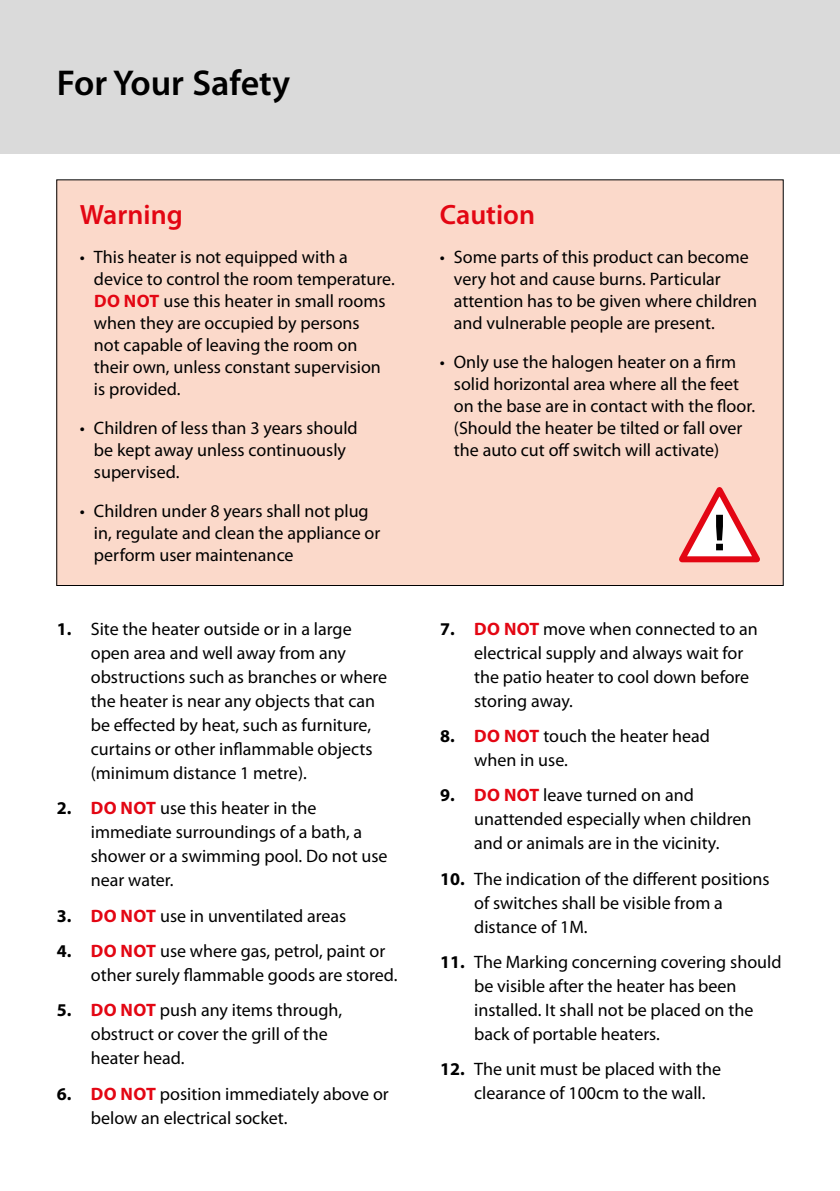
<style>
.page{position:relative;width:840px;height:1191px;background:#fff}
.page>*{position:absolute;margin:0;border:0;box-sizing:border-box;transform-origin:0 0}
.t1{font:600 36px "Myriad Pro";color:#000}
.t2{font:600 28px "Myriad Pro";color:#e30613}
.t3{font:18px/24px "Myriad Pro";color:#000}
.s1{font-weight:700;color:#e30613}
.s2{font-weight:700}
</style>
<div class="page">
<div style="left:0;top:0;width:839px;height:153px;background:#dadada"></div>
<div style="left:57px;top:180px;width:725px;height:405px;background:#fbd9ca"></div>
<svg style="left:679px;top:487px;width:81px;height:76px"></svg>
<h1 class="t1" style="left:57px;top:60px;width:235px">For Your Safety</h1>
<h2 class="t2" style="left:80px;top:197px;width:104px">Warning</h2>
<p class="t3" style="left:94px;top:246px;width:302px;line-height:22px;text-indent:-14px">• This heater is not equipped with a device to control the room temperature.<br><span class="s1">DO NOT</span> use this heater in small rooms when they are occupied by persons<br>not capable of leaving the room on their own, unless constant supervision is provided.</p>
<p class="t3" style="left:94px;top:417px;width:265px;line-height:22px;text-indent:-14px">• Children of less than 3 years should be kept away unless continuously supervised.</p>
<p class="t3" style="left:94px;top:500px;width:288px;line-height:22px;text-indent:-14px">• Children under 8 years shall not plug in, regulate and clean the appliance or perform user maintenance</p>
<p class="t3" style="left:91px;top:616px;width:298px;text-indent:-34px"><span class="s2">1.</span> Site the heater outside or in a large open area and well away from any obstructions such as branches or where the heater is near any objects that can be effected by heat, such as furniture, curtains or other inflammable objects (minimum distance 1 metre).</p>
<p class="t3" style="left:91px;top:796px;width:298px;text-indent:-34px"><span class="s2">2.</span> <span class="s1">DO NOT</span> use this heater in the immediate surroundings of a bath, a shower or a swimming pool. Do not use near water.</p>
<p class="t3" style="left:57px;top:903px;width:291px"><span class="s2">3.</span> <span class="s1">DO NOT</span> use in unventilated areas</p>
<p class="t3" style="left:91px;top:938px;width:308px;text-indent:-34px"><span class="s2">4.</span> <span class="s1">DO NOT</span> use where gas, petrol, paint or other surely flammable goods are stored.</p>
<p class="t3" style="left:91px;top:998px;width:253px;text-indent:-34px"><span class="s2">5.</span> <span class="s1">DO NOT</span> push any items through, obstruct or cover the grill of the heater head.</p>
<p class="t3" style="left:91px;top:1081px;width:299px;text-indent:-34px"><span class="s2">6.</span> <span class="s1">DO NOT</span> position immediately above or below an electrical socket.</p>
<h2 class="t2" style="left:439px;top:197px;width:97px">Caution</h2>
<p class="t3" style="left:453px;top:246px;width:305px;line-height:22px;text-indent:-14px">• Some parts of this product can become very hot and cause burns. Particular attention has to be given where children and vulnerable people are present.</p>
<p class="t3" style="left:453px;top:351px;width:302px;line-height:22px;text-indent:-14px">• Only use the halogen heater on a firm solid horizontal area where all the feet on the base are in contact with the floor. (Should the heater be tilted or fall over the auto cut off switch will activate)</p>
<p class="t3" style="left:474px;top:616px;width:285px;text-indent:-34px"><span class="s2">7.</span> <span class="s1">DO NOT</span> move when connected to an electrical supply and always wait for the patio heater to cool down before storing away.</p>
<p class="t3" style="left:474px;top:723px;width:237px;text-indent:-34px"><span class="s2">8.</span> <span class="s1">DO NOT</span> touch the heater head when in use.</p>
<p class="t3" style="left:474px;top:783px;width:279px;text-indent:-34px"><span class="s2">9.</span> <span class="s1">DO NOT</span> leave turned on and unattended especially when children and or animals are in the vicinity.</p>
<p class="t3" style="left:474px;top:866px;width:297px;text-indent:-34px"><span class="s2">10.</span> The indication of the different positions of switches shall be visible from a distance of 1M.</p>
<p class="t3" style="left:474px;top:949px;width:309px;text-indent:-34px"><span class="s2">11.</span> The Marking concerning covering should be visible after the heater has been installed. It shall not be placed on the back of portable heaters.</p>
<p class="t3" style="left:474px;top:1057px;width:248px;text-indent:-34px"><span class="s2">12.</span> The unit must be placed with the clearance of 100cm to the wall.</p>
</div>
